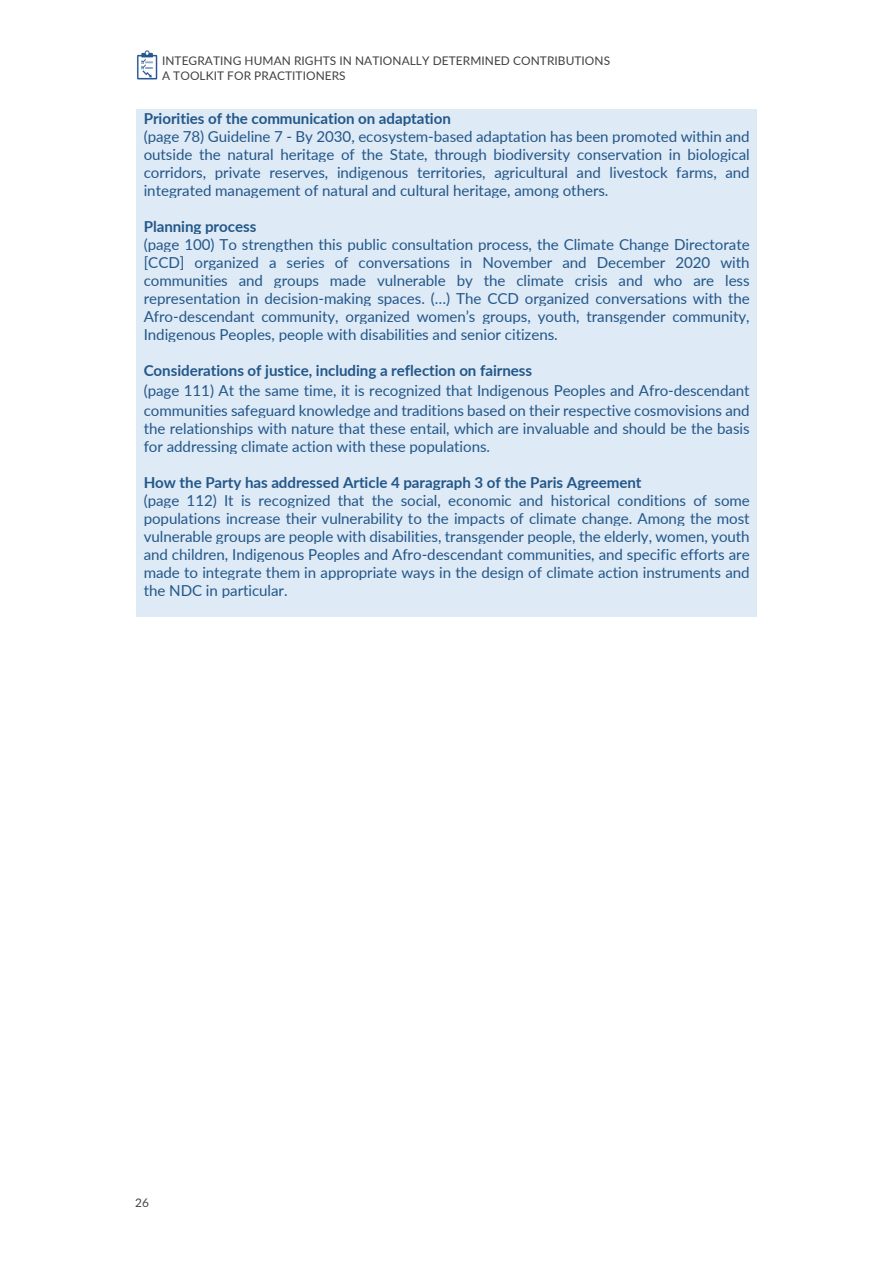
<style>
.page{position:relative;width:893px;height:1262px;background:#fff}
.page>*{position:absolute;margin:0;border:0;box-sizing:border-box;transform-origin:0 0}
.t1{font:15.15px/18px "Lato";letter-spacing:-.005em;color:#235789;text-align:justify}
.t2{font:700 15.15px "Lato";letter-spacing:-.005em;color:#235789}
.t3{font:11.85px/14.7px "Lato";letter-spacing:.005em;color:#404040}
.t4{font:11.85px "Lato";color:#434343}
</style>
<div class="page">
<img style="left:137px;top:51px;width:21px;height:28px">
<div style="left:136px;top:109px;width:621px;height:508px;background:#deeaf6"></div>
<p class="t3" style="left:162px;top:53px;width:449px">INTEGRATING HUMAN RIGHTS IN NATIONALLY DETERMINED CONTRIBUTIONS<br>A TOOLKIT FOR PRACTITIONERS</p>
<p class="t2" style="left:144px;top:109px;width:309px">Priorities of the communication on adaptation</p>
<p class="t1" style="left:144px;top:127px;width:607px">(page 78) Guideline 7 - By 2030, ecosystem-based adaptation has been promoted within and outside the natural heritage of the State, through biodiversity conservation in biological corridors, private reserves, indigenous territories, agricultural and livestock farms, and integrated management of natural and cultural heritage, among others.</p>
<p class="t2" style="left:144px;top:217px;width:114px">Planning process</p>
<p class="t1" style="left:144px;top:235px;width:607px">(page 100) To strengthen this public consultation process, the Climate Change Directorate [CCD] organized a series of conversations in November and December 2020 with communities and groups made vulnerable by the climate crisis and who are less representation in decision-making spaces. (…) The CCD organized conversations with the Afro-descendant community, organized women’s groups, youth, transgender community, Indigenous Peoples, people with disabilities and senior citizens.</p>
<p class="t2" style="left:144px;top:361px;width:390px">Considerations of justice, including a reflection on fairness</p>
<p class="t1" style="left:144px;top:380px;width:607px;line-height:19.5px">(page 111) At the same time, it is recognized that Indigenous Peoples and Afro-descendant communities safeguard knowledge and traditions based on their respective cosmovisions and</p>
<p class="t1" style="left:144px;top:419px;width:607px">the relationships with nature that these entail, which are invaluable and should be the basis for addressing climate action with these populations.</p>
<p class="t2" style="left:144px;top:472px;width:499px">How the Party has addressed Article 4 paragraph 3 of the Paris Agreement</p>
<p class="t1" style="left:144px;top:491px;width:607px">(page 112) It is recognized that the social, economic and historical conditions of some populations increase their vulnerability to the impacts of climate change. Among the most vulnerable groups are people with disabilities, transgender people, the elderly, women, youth and children, Indigenous Peoples and Afro-descendant communities, and specific efforts are made to integrate them in appropriate ways in the design of climate action instruments and the NDC in particular.</p>
<p class="t4" style="left:135px;top:1194px;width:15px">26</p>
</div>
